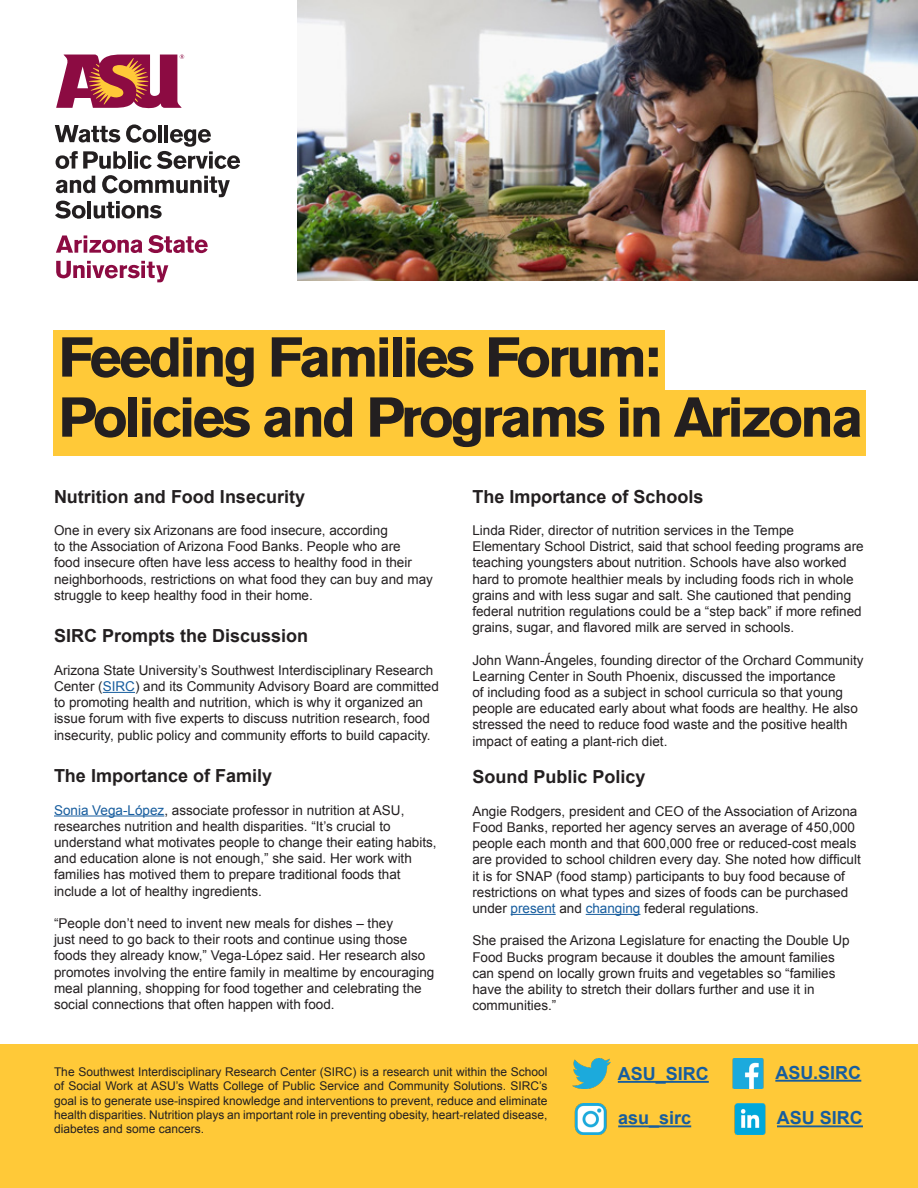
<style>
.page{position:relative;width:918px;height:1188px;background:#fff}
.page>*{position:absolute;margin:0;border:0;box-sizing:border-box;transform-origin:0 0}
.t1{font:700 55.65px "Akzidenz Grotesk BE";letter-spacing:-.05em;color:#231f20}
.t2{font:700 18px "Arial";color:#231f20}
.t3{font:700 18px "Arial";color:#175d9e}
.t4{font:13.5px/16.2px "Arial";color:#231f20}
.t5{font:12px/14.4px "Arial";color:#231f20;text-align:justify}
.s1{color:#175d9e}
</style>
<div class="page">
<div style="left:0;top:1044px;width:918px;height:144px;background:#ffc938"></div>
<img style="left:297px;top:0;width:621px;height:281px">
<div style="left:53px;top:390px;width:813px;height:66px;background:#ffc938"></div>
<div style="left:53px;top:330px;width:612px;height:79px;background:#ffc938"></div>
<hr style="left:103px;top:692px;width:32px;height:1px;background:#175d9e">
<hr style="left:54px;top:816px;width:110px;height:1px;background:#175d9e">
<hr style="left:511px;top:914px;width:45px;height:1px;background:#175d9e">
<hr style="left:586px;top:914px;width:55px;height:1px;background:#175d9e">
<hr style="left:618px;top:1081px;width:91px;height:2px;background:#175d9e">
<img style="left:732px;top:1058px;width:32px;height:31px">
<img style="left:574px;top:1104px;width:33px;height:30px">
<img style="left:734px;top:1104px;width:32px;height:30px">
<img style="left:572px;top:1058px;width:38px;height:31px">
<hr style="left:775px;top:1080px;width:86px;height:2px;background:#175d9e">
<hr style="left:618px;top:1125px;width:73px;height:2px;background:#175d9e">
<hr style="left:777px;top:1125px;width:86px;height:2px;background:#175d9e">
<svg style="left:56px;top:54px;width:128px;height:55px"></svg>
<svg style="left:56px;top:235px;width:86px;height:18px"></svg>
<svg style="left:148px;top:235px;width:60px;height:18px"></svg>
<svg style="left:56px;top:261px;width:112px;height:21px"></svg>
<svg style="left:55px;top:124px;width:185px;height:45px"></svg>
<svg style="left:55px;top:175px;width:175px;height:44px"></svg>
<p class="t1" style="left:59px;top:325px;width:603px">Feeding Families Forum:</p>
<p class="t1" style="left:59px;top:385px;width:806px">Policies and Programs in Arizona</p>
<p class="t2" style="left:54px;top:484px;width:253px">Nutrition and Food Insecurity</p>
<p class="t4" style="left:54px;top:522px;width:380px">One in every six Arizonans are food insecure, according<br>to the Association of Arizona Food Banks. People who are<br>food insecure often have less access to healthy food in their neighborhoods, restrictions on what food they can buy and may struggle to keep healthy food in their home.</p>
<p class="t2" style="left:54px;top:624px;width:256px">SIRC Prompts the Discussion</p>
<p class="t4" style="left:54px;top:662px;width:386px">Arizona State University’s Southwest Interdisciplinary Research Center (<span class="s1">SIRC</span>) and its Community Advisory Board are committed to promoting health and nutrition, which is why it organized an issue forum with five experts to discuss nutrition research, food insecurity, public policy and community efforts to build capacity.</p>
<p class="t2" style="left:54px;top:764px;width:220px">The Importance of Family</p>
<p class="t4" style="left:54px;top:802px;width:384px"><span class="s1">Sonia Vega-López</span>, associate professor in nutrition at ASU, researches nutrition and health disparities. “It’s crucial to understand what motivates people to change their eating habits, and education alone is not enough,” she said. Her work with families has motived them to prepare traditional foods that include a lot of healthy ingredients.</p>
<p class="t4" style="left:54px;top:915px;width:382px">“People don’t need to invent new meals for dishes – they<br>just need to go back to their roots and continue using those foods they already know,” Vega-López said. Her research also promotes involving the entire family in mealtime by encouraging meal planning, shopping for food together and celebrating the social connections that often happen with food.</p>
<p class="t2" style="left:472px;top:484px;width:233px">The Importance of Schools</p>
<p class="t4" style="left:472px;top:522px;width:393px">Linda Rider, director of nutrition services in the Tempe Elementary School District, said that school feeding programs are teaching youngsters about nutrition. Schools have also worked hard to promote healthier meals by including foods rich in whole grains and with less sugar and salt. She cautioned that pending federal nutrition regulations could be a “step back” if more refined grains, sugar, and flavored milk are served in schools.</p>
<p class="t4" style="left:472px;top:652px;width:393px">John Wann-Ángeles, founding director of the Orchard Community Learning Center in South Phoenix, discussed the importance<br>of including food as a subject in school curricula so that young people are educated early about what foods are healthy. He also stressed the need to reduce food waste and the positive health impact of eating a plant-rich diet.</p>
<p class="t2" style="left:472px;top:765px;width:175px">Sound Public Policy</p>
<p class="t4" style="left:472px;top:803px;width:390px">Angie Rodgers, president and CEO of the Association of Arizona Food Banks, reported her agency serves an average of 450,000 people each month and that 600,000 free or reduced-cost meals are provided to school children every day. She noted how difficult it is for SNAP (food stamp) participants to buy food because of restrictions on what types and sizes of foods can be purchased under <span class="s1">present</span> and <span class="s1">changing</span> federal regulations.</p>
<p class="t4" style="left:472px;top:933px;width:379px">She praised the Arizona Legislature for enacting the Double Up Food Bucks program because it doubles the amount families can spend on locally grown fruits and vegetables so “families have the ability to stretch their dollars further and use it in communities.”</p>
<p class="t5" style="left:54px;top:1065px;width:495px">The Southwest Interdisciplinary Research Center (SIRC) is a research unit within the School of Social Work at ASU’s Watts College of Public Service and Community Solutions. SIRC’s goal is to generate use-inspired knowledge and interventions to prevent, reduce and eliminate health disparities. Nutrition plays an important role in preventing obesity, heart-related disease, diabetes and some cancers.</p>
<p class="t3" style="left:618px;top:1062px;width:92px">ASU_SIRC</p>
<p class="t3" style="left:775px;top:1060px;width:87px">ASU.SIRC</p>
<p class="t3" style="left:618px;top:1106px;width:75px">asu_sirc</p>
<p class="t3" style="left:777px;top:1106px;width:87px">ASU SIRC</p>
</div>
